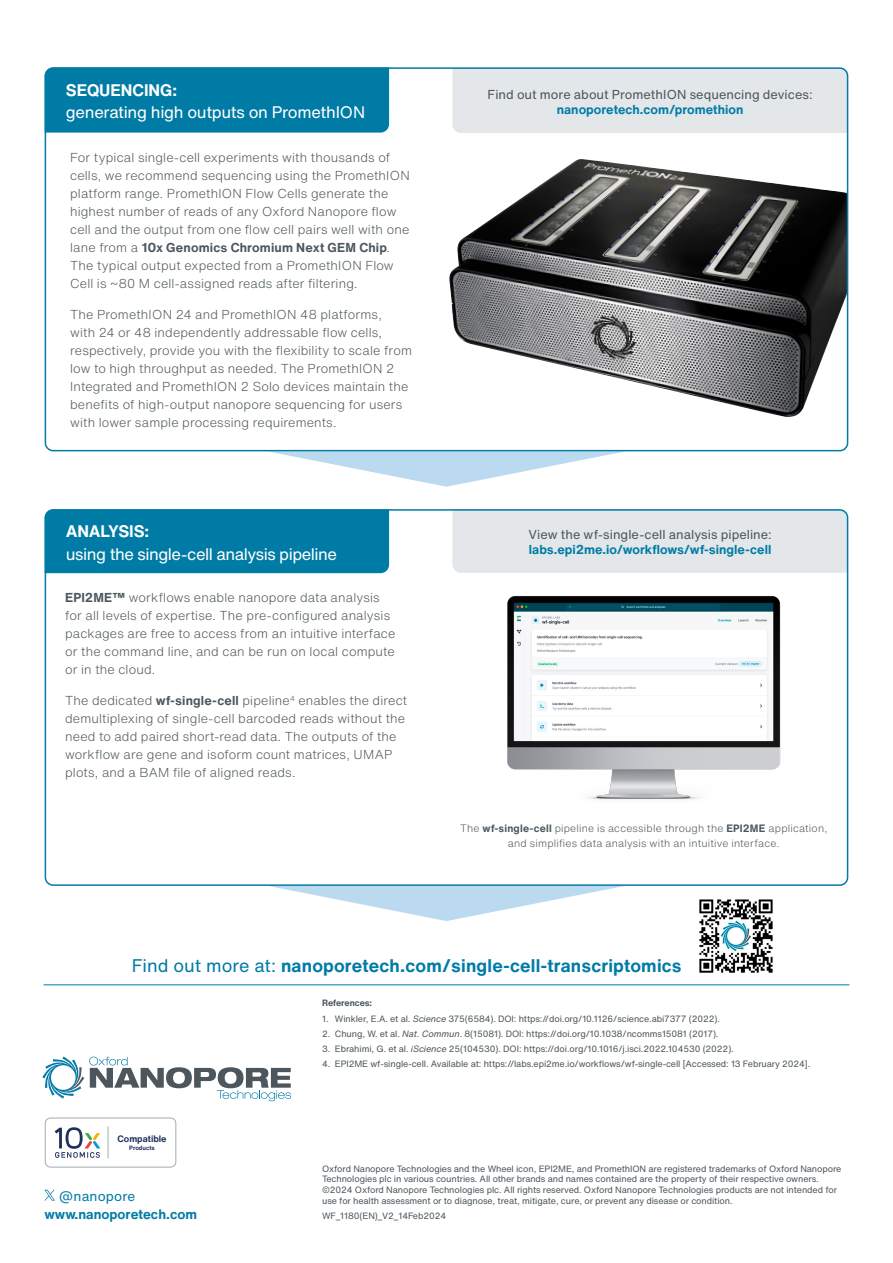
<style>
.page{position:relative;width:893px;height:1263px;background:#fff}
.page>*{position:absolute;margin:0;border:0;box-sizing:border-box;transform-origin:0 0}
.t1{font:700 18px "Helvetica Now Text";letter-spacing:.01em;color:#007ba6}
.t2{font:16.5px "Helvetica Now Text";letter-spacing:-.025em;color:#fff}
.t3{font:700 16.5px "Helvetica Now Text";letter-spacing:-.005em;color:#fff}
.t4{font:700 13.5px "Helvetica Now Text";color:#007ba6}
.t5{font:13.5px "Helvetica Now Text";letter-spacing:.01em;color:#007ba6}
.t6{font:300 12.75px/18px "Helvetica Now Text";letter-spacing:.01em;color:#4c565c}
.t7{font:12.75px "Helvetica Now Text";letter-spacing:.005em;color:#4c565c}
.t8{font:700 12.75px "Helvetica Now Text";color:#007ba6}
.t9{font:300 10.5px/15px "Helvetica Now Text";letter-spacing:.02em;color:#4c565c;text-align:center}
.t10{font:700 9.15px "Helvetica Now Text";color:#21315e}
.t11{font:9px/10.8px "Helvetica Now Text";letter-spacing:-.01em;color:#4c565c}
.t12{font:700 9px "Helvetica Now Text";letter-spacing:-.01em;color:#4c565c}
.t13{font:700 6.15px "Helvetica Now Text";color:#21315e}
.s1{font-weight:700}
.s2{font-weight:400}
.s3{font-style:italic}
</style>
<div class="page">
<div style="left:452px;top:512px;width:396px;height:61px;background:#e3e7e9"></div>
<div style="left:45px;top:70px;width:344px;height:63px;background:#007ba6"></div>
<div style="left:45px;top:512px;width:344px;height:61px;background:#007ba6"></div>
<svg style="left:269px;top:886px;width:355px;height:35px"></svg>
<svg style="left:268px;top:451px;width:357px;height:36px"></svg>
<svg style="left:44px;top:1190px;width:11px;height:10px"></svg>
<svg style="left:42px;top:1056px;width:249px;height:45px"></svg>
<hr style="left:44px;top:984px;width:805px;height:1px;background:#007ba6">
<div style="left:452px;top:70px;width:396px;height:63px;background:#e3e7e9"></div>
<img style="left:507px;top:596px;width:274px;height:204px">
<div style="left:45px;top:1117px;width:131px;height:50px;border:1px solid #a5adb4;border-radius:5px"></div>
<svg style="left:55px;top:1127px;width:45px;height:31px"></svg>
<hr style="left:108px;top:1126px;width:1px;height:32px;background:#a5adb4">
<img style="left:699px;top:899px;width:74px;height:74px">
<img style="left:449px;top:159px;width:396px;height:258px">
<div style="left:45px;top:67px;width:803px;height:384px;border:2px solid #007ba6;border-radius:8px"></div>
<div style="left:45px;top:509px;width:803px;height:377px;border:2px solid #007ba6;border-radius:8px"></div>
<p class="t3" style="left:66px;top:78px;width:113px">SEQUENCING:</p>
<p class="t2" style="left:66px;top:100px;width:301px">generating high outputs on PromethION</p>
<p class="t6" style="left:70px;top:148px;width:341px">For typical single-cell experiments with thousands of cells, we recommend sequencing using the PromethION platform range. PromethION Flow Cells generate the highest number of reads of any Oxford Nanopore flow cell and the output from one flow cell pairs well with one lane from a <span class="s1">10x Genomics Chromium Next GEM Chip</span>.<br>The typical output expected from a PromethION Flow Cell is ~80 M cell-assigned reads after filtering.</p>
<p class="t6" style="left:70px;top:305px;width:343px">The PromethION 24 and PromethION 48 platforms,<br>with 24 or 48 independently addressable flow cells, respectively, provide you with the flexibility to scale from low to high throughput as needed. The PromethION 2<br>Integrated and PromethION 2 Solo devices maintain the benefits of high-output nanopore sequencing for users with lower sample processing requirements.</p>
<p class="t3" style="left:66px;top:519px;width:85px">ANALYSIS:</p>
<p class="t2" style="left:66px;top:541px;width:273px">using the single-cell analysis pipeline</p>
<p class="t6" style="left:65px;top:588px;width:332px"><span class="s1">EPI2ME™</span> workflows enable nanopore data analysis for all levels of expertise. The pre-configured analysis packages are free to access from an intuitive interface or the command line, and can be run on local compute or in the cloud.</p>
<p class="t6" style="left:65px;top:691px;width:343px">The dedicated <span class="s1">wf-single-cell</span> pipeline<sup>4</sup> enables the direct demultiplexing of single-cell barcoded reads without the need to add paired short-read data. The outputs of the workflow are gene and isoform count matrices, UMAP plots, and a BAM file of aligned reads.</p>
<p class="t7" style="left:488px;top:84px;width:327px">Find out more about PromethION sequencing devices:</p>
<p class="t8" style="left:557px;top:99px;width:188px">nanoporetech.com/promethion</p>
<p class="t7" style="left:529px;top:525px;width:245px">View the wf-single-cell analysis pipeline:</p>
<p class="t8" style="left:529px;top:540px;width:244px">labs.epi2me.io/workflows/wf-single-cell</p>
<p class="t9" style="left:460px;top:820px;width:369px">The <span class="s1">wf-single-cell</span> pipeline is accessible through the <span class="s1">EPI2ME</span> application, and simplifies data analysis with an intuitive interface.</p>
<h1 class="t1" style="left:132px;top:952px;width:551px"><span class="s2">Find out more at:</span> nanoporetech.com/single-cell-transcriptomics</h1>
<p class="t10" style="left:118px;top:1131px;width:51px">Compatible</p>
<p class="t13" style="left:129px;top:1144px;width:27px">Products</p>
<p class="t5" style="left:59px;top:1185px;width:78px">@nanopore</p>
<p class="t4" style="left:44px;top:1203px;width:154px">www.nanoporetech.com</p>
<p class="t12" style="left:322px;top:996px;width:52px">References:</p>
<p class="t11" style="left:322px;top:1013px;width:399px">1. Winkler, E.A. et al. <span class="s3">Science</span> 375(6584). DOI: https://doi.org/10.1126/science.abi7377 (2022).</p>
<p class="t11" style="left:322px;top:1028px;width:398px">2. Chung, W. et al. <span class="s3">Nat. Commun</span>. 8(15081). DOI: https://doi.org/10.1038/ncomms15081 (2017).</p>
<p class="t11" style="left:322px;top:1043px;width:413px">3. Ebrahimi, G. et al. <span class="s3">iScience</span> 25(104530). DOI: https://doi.org/10.1016/j.isci.2022.104530 (2022).</p>
<p class="t11" style="left:322px;top:1058px;width:490px">4. EPI2ME wf-single-cell. Available at: https://labs.epi2me.io/workflows/wf-single-cell [Accessed: 13 February 2024].</p>
<p class="t11" style="left:322px;top:1163px;width:521px">Oxford Nanopore Technologies and the Wheel icon, EPI2ME, and PromethION are registered trademarks of Oxford Nanopore Technologies plc in various countries. All other brands and names contained are the property of their respective owners. ©2024 Oxford Nanopore Technologies plc. All rights reserved. Oxford Nanopore Technologies products are not intended for use for health assessment or to diagnose, treat, mitigate, cure, or prevent any disease or condition.</p>
<p class="t11" style="left:322px;top:1210px;width:126px">WF_1180(EN)_V2_14Feb2024</p>
</div>
